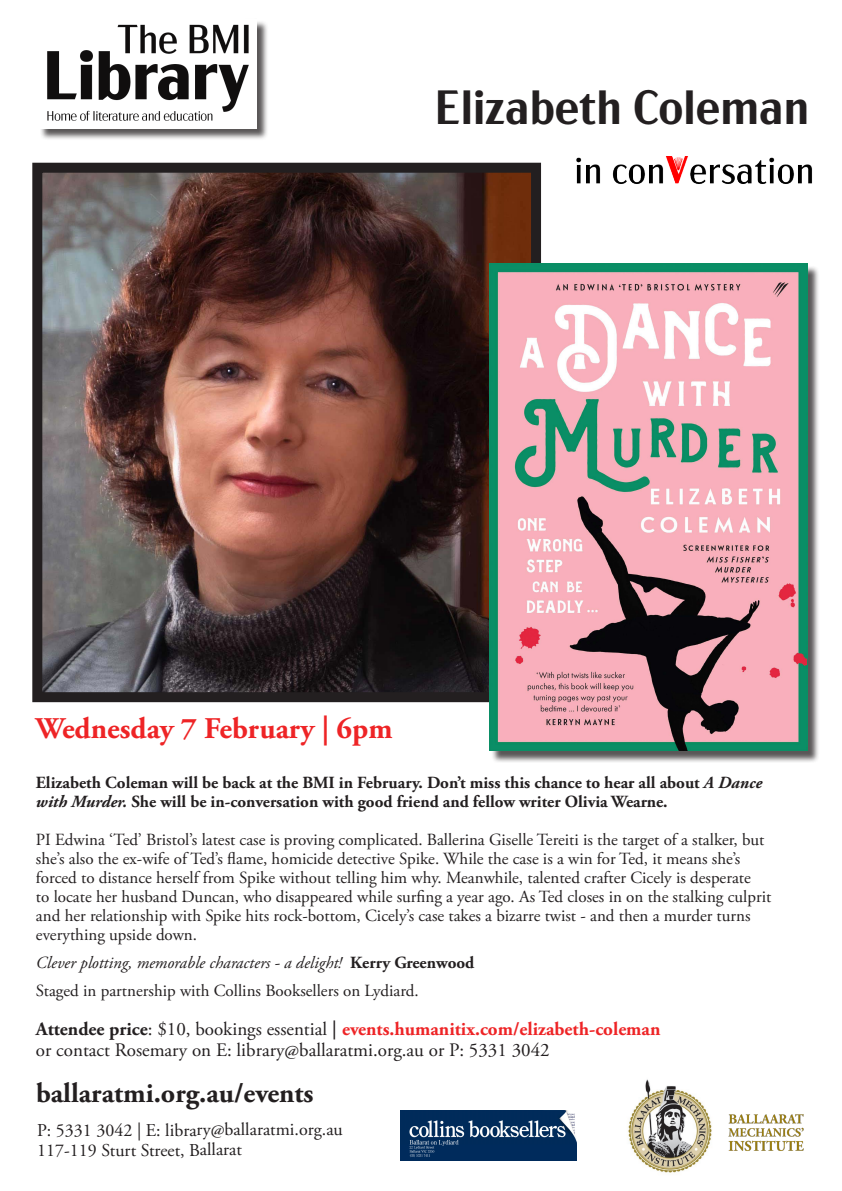
<style>
.page{position:relative;width:842px;height:1191px;background:#fff}
.page>*{position:absolute;margin:0;border:0;box-sizing:border-box;transform-origin:0 0}
.t1{font:600 48px "Acme Gothic";color:#231f20}
.t2{font:700 30px "Adobe Garamond Pro";color:#ee2426}
.t3{font:700 28px "Adobe Garamond Pro";color:#231f20}
.t4{font:700 19px "Adobe Garamond Pro";color:#ee2426}
.t5{font:19px "Adobe Garamond Pro";color:#231f20}
.t6{font:18px "Adobe Garamond Pro";letter-spacing:-.005em;color:#231f20}
.t7{font:17px/19px "Adobe Garamond Pro";color:#231f20}
.t8{font:700 17px/19px "Adobe Garamond Pro";color:#231f20}
.t9{font:italic 17px "Adobe Garamond Pro";color:#231f20}
.s1{font-style:italic}
.s2{font-weight:700;font-style:normal}
.s3{color:#231f20}
.s4{font-weight:400;color:#231f20}
.s5{font-family:"Ebrima";font-weight:400;color:#231f20}
</style>
<div class="page">
<img style="left:728px;top:1114px;width:76px;height:37px">
<img style="left:628px;top:1079px;width:84px;height:94px">
<img style="left:400px;top:1110px;width:176px;height:50px">
<img style="left:43px;top:174px;width:487px;height:517px">
<div style="left:32px;top:163px;width:509px;height:539px;border:10px solid #231f20"></div>
<div style="left:40px;top:20px;width:229px;height:120px;background:#231f20;opacity:.75"></div>
<img style="left:40px;top:20px;width:216px;height:108px">
<div style="left:491px;top:265px;width:329px;height:498px;background:#231f20;opacity:.75"></div>
<img style="left:489px;top:264px;width:318px;height:486px">
<img style="left:576px;top:156px;width:236px;height:28px">
<p class="t1" style="left:435px;top:71px;width:376px">Elizabeth Coleman</p>
<p class="t2" style="left:36px;top:710px;width:358px">Wednesday 7 February | 6pm</p>
<p class="t8" style="left:36px;top:773px;width:728px">Elizabeth Coleman will be back at the BMI in February. Don’t miss this chance to hear all about <span class="s1">A Dance with Murder.</span> She will be in-conversation with good friend and fellow writer Olivia Wearne.</p>
<p class="t7" style="left:36px;top:830px;width:737px">PI Edwina ‘Ted’ Bristol’s latest case is proving complicated. Ballerina Giselle Tereiti is the target of a stalker, but she’s also the ex-wife of Ted’s flame, homicide detective Spike. While the case is a win for Ted, it means she’s forced to distance herself from Spike without telling him why. Meanwhile, talented crafter Cicely is desperate<br>to locate her husband Duncan, who disappeared while surfing a year ago. As Ted closes in on the stalking culprit and her relationship with Spike hits rock-bottom, Cicely’s case takes a bizarre twist - and then a murder turns everything upside down.</p>
<p class="t9" style="left:36px;top:952px;width:440px">Clever plotting, memorable characters - a delight! <span class="s2">Kerry Greenwood</span></p>
<p class="t7" style="left:36px;top:981px;width:384px">Staged in partnership with Collins Booksellers on Lydiard.</p>
<p class="t4" style="left:36px;top:1017px;width:626px"><span class="s3">Attendee price</span><span class="s4">: $10, bookings essential</span> <span class="s5">|</span> events.humanitix.com/elizabeth-coleman</p>
<p class="t5" style="left:36px;top:1038px;width:515px">or contact Rosemary on E: library@ballaratmi.org.au or P: 5331 3042</p>
<p class="t3" style="left:36px;top:1076px;width:279px">ballaratmi.org.au/events</p>
<p class="t6" style="left:37px;top:1119px;width:307px">P: 5331 3042 | E: library@ballaratmi.org.au</p>
<p class="t6" style="left:37px;top:1139px;width:206px">117-119 Sturt Street, Ballarat</p>
</div>
